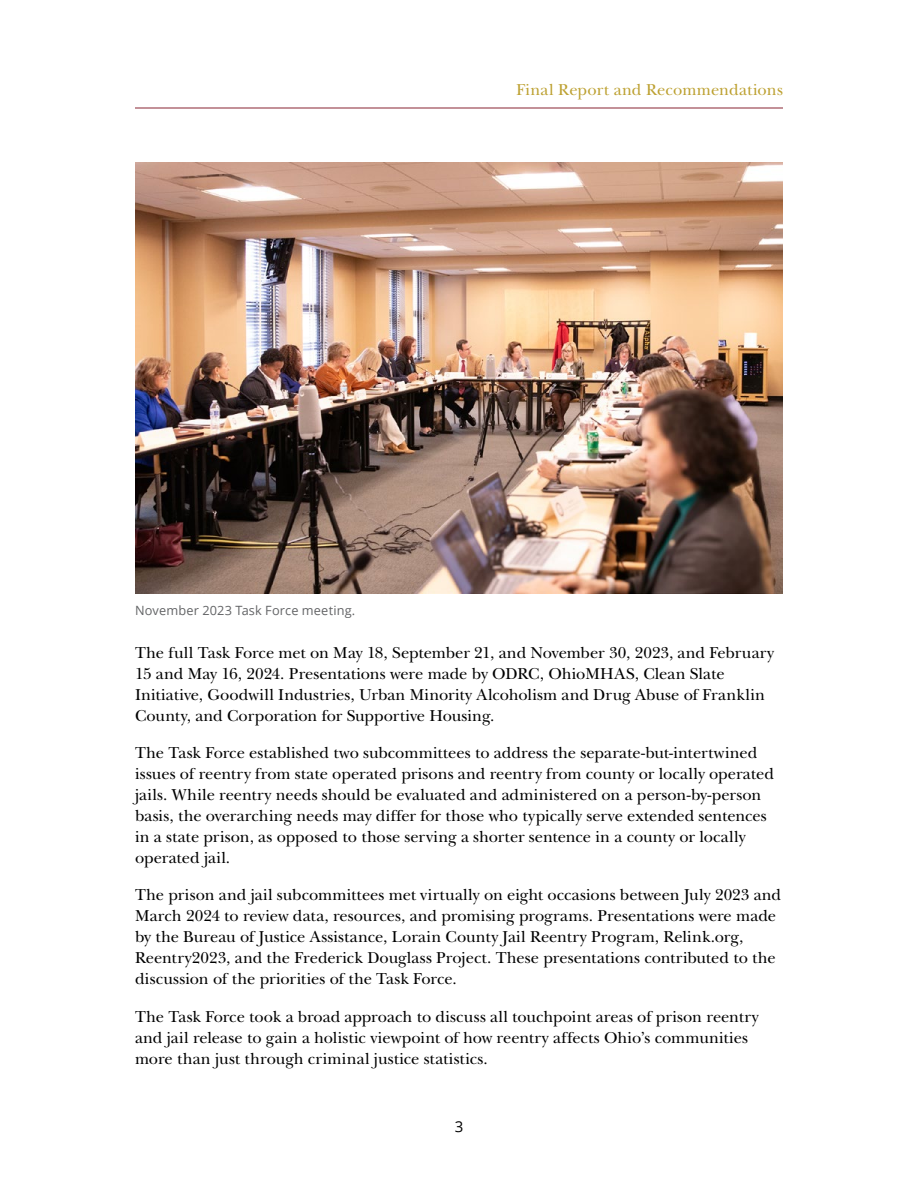
<style>
.page{position:relative;width:918px;height:1188px;background:#fff}
.page>*{position:absolute;margin:0;border:0;box-sizing:border-box;transform-origin:0 0}
.t1{font:16.5px/21px "New Baskerville Std";color:#000}
.t2{font:16.5px "New Baskerville Std";letter-spacing:.01em;color:#bda132}
.t3{font:15px "Open Sans";color:#000}
.t4{font:12.75px "Open Sans";letter-spacing:.01em;color:#636466}
</style>
<div class="page">
<hr style="left:135px;top:108px;width:648px;height:1px;background:#892432">
<img style="left:135px;top:162px;width:648px;height:432px">
<p class="t2" style="left:516px;top:80px;width:268px">Final Report and Recommendations</p>
<p class="t4" style="left:135px;top:601px;width:220px">November 2023 Task Force meeting.</p>
<p class="t1" style="left:135px;top:642px;width:641px">The full Task Force met on May 18, September 21, and November 30, 2023, and February 15 and May 16, 2024. Presentations were made by ODRC, OhioMHAS, Clean Slate Initiative, Goodwill Industries, Urban Minority Alcoholism and Drug Abuse of Franklin County, and Corporation for Supportive Housing.</p>
<p class="t1" style="left:135px;top:742px;width:641px">The Task Force established two subcommittees to address the separate-but-intertwined issues of reentry from state operated prisons and reentry from county or locally operated jails. While reentry needs should be evaluated and administered on a person-by-person basis, the overarching needs may differ for those who typically serve extended sentences in a state prison, as opposed to those serving a shorter sentence in a county or locally operated jail.</p>
<p class="t1" style="left:135px;top:885px;width:648px">The prison and jail subcommittees met virtually on eight occasions between July 2023 and March 2024 to review data, resources, and promising programs. Presentations were made by the Bureau of Justice Assistance, Lorain County Jail Reentry Program, Relink.org, Reentry2023, and the Frederick Douglass Project. These presentations contributed to the discussion of the priorities of the Task Force.</p>
<p class="t1" style="left:135px;top:1006px;width:625px">The Task Force took a broad approach to discuss all touchpoint areas of prison reentry and jail release to gain a holistic viewpoint of how reentry affects Ohio’s communities more than just through criminal justice statistics.</p>
<p class="t3" style="left:455px;top:1116px;width:10px">3</p>
</div>
